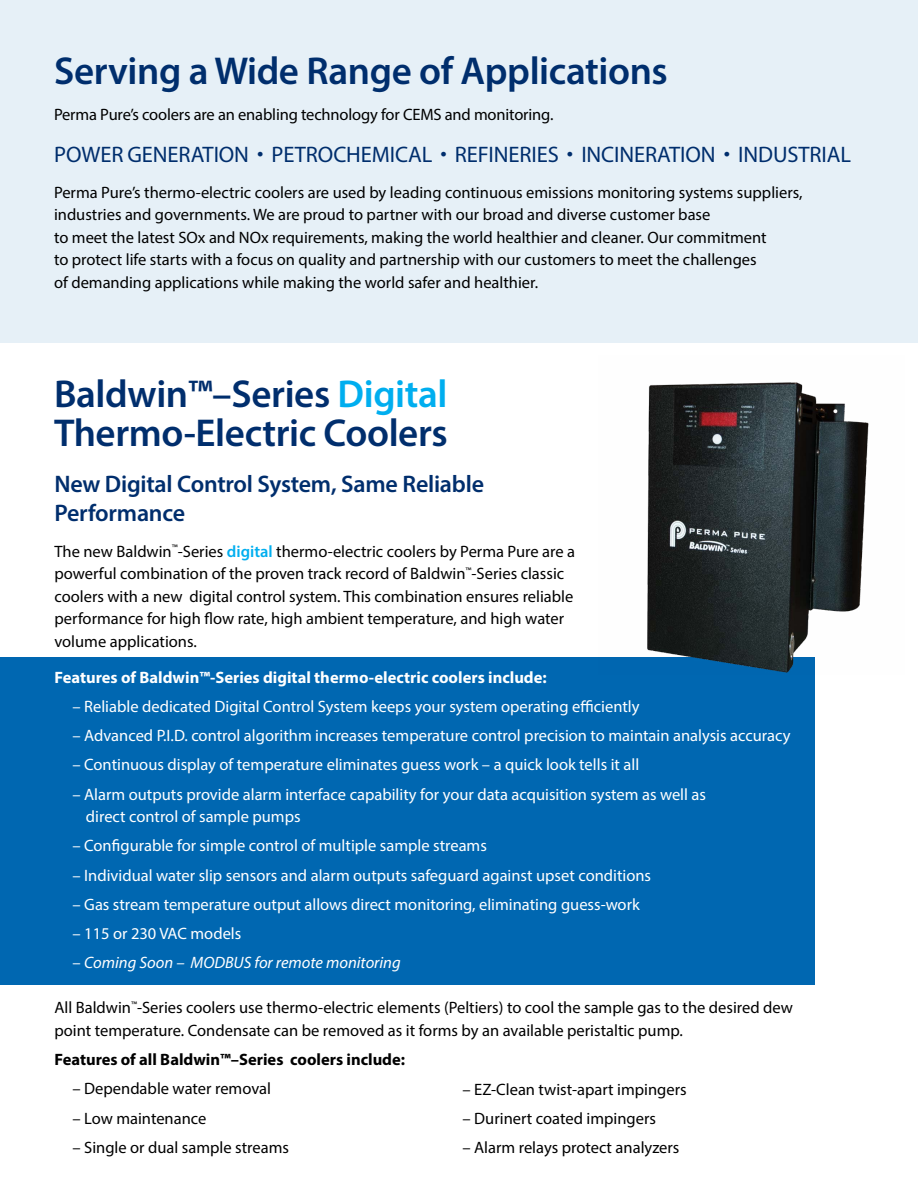
<style>
.page{position:relative;width:918px;height:1188px;background:#fff}
.page>*{position:absolute;margin:0;border:0;box-sizing:border-box;transform-origin:0 0}
.t1{font:600 39px/39px "Myriad Pro";letter-spacing:-.01em;color:#002e6d}
.t2{font:600 24px/28.5px "Myriad Pro";letter-spacing:-.01em;color:#002e6d}
.t3{font:22.5px "Myriad Pro";letter-spacing:-.005em;color:#002e6d}
.t4{font:16.5px/22.5px "Myriad Pro";color:#000}
.t5{font:16.5px/22.5px "Myriad Pro";color:#fff}
.t6{font:700 16.5px "Myriad Pro";color:#fff}
.t7{font:700 16.5px "Myriad Pro";color:#000}
.t8{font:italic 16.5px "Myriad Pro";color:#fff}
.s1{color:#00aeef}
.s2{font-weight:600;color:#00aeef}
.s3{font-style:normal}
</style>
<div class="page">
<div style="left:0;top:658px;width:814px;height:327px;background:#0067b1"></div>
<div style="left:0;top:0;width:918px;height:343px;background:#e6f0f7"></div>
<img style="left:598px;top:382px;width:271px;height:293px">
<h1 class="t1" style="left:54px;top:50px;width:615px">Serving a Wide Range of Applications</h1>
<p class="t4" style="left:54px;top:103px;width:501px">Perma Pure’s coolers are an enabling technology for CEMS and monitoring.</p>
<h3 class="t3" style="left:54px;top:140px;width:798px">POWER GENERATION • PETROCHEMICAL • REFINERIES • INCINERATION • INDUSTRIAL</h3>
<p class="t4" style="left:54px;top:181px;width:750px">Perma Pure’s thermo-electric coolers are used by leading continuous emissions monitoring systems suppliers, industries and governments. We are proud to partner with our broad and diverse customer base<br>to meet the latest SOx and NOx requirements, making the world healthier and cleaner. Our commitment<br>to protect life starts with a focus on quality and partnership with our customers to meet the challenges<br>of demanding applications while making the world safer and healthier.</p>
<h1 class="t1" style="left:54px;top:374px;width:395px">Baldwin™–Series <span class="s1">Digital<br></span>Thermo-Electric Coolers</h1>
<h2 class="t2" style="left:54px;top:469px;width:431px">New Digital Control System, Same Reliable<br>Performance</h2>
<p class="t4" style="left:54px;top:540px;width:522px">The new Baldwin<sup>™</sup>-Series <span class="s2">digital</span> thermo-electric coolers by Perma Pure are a powerful combination of the proven track record of Baldwin<sup>™</sup>-Series classic coolers with a new digital control system. This combination ensures reliable performance for high flow rate, high ambient temperature, and high water volume applications.</p>
<p class="t6" style="left:54px;top:666px;width:494px">Features of Baldwin™-Series digital thermo-electric coolers include:</p>
<p class="t5" style="left:72px;top:695px;width:569px">– Reliable dedicated Digital Control System keeps your system operating efficiently</p>
<p class="t5" style="left:72px;top:724px;width:720px">– Advanced P.I.D. control algorithm increases temperature control precision to maintain analysis accuracy</p>
<p class="t5" style="left:72px;top:753px;width:568px">– Continuous display of temperature eliminates guess work – a quick look tells it all</p>
<p class="t5" style="left:86px;top:783px;width:622px;text-indent:-13px">– Alarm outputs provide alarm interface capability for your data acquisition system as well as direct control of sample pumps</p>
<p class="t5" style="left:72px;top:834px;width:416px">– Configurable for simple control of multiple sample streams</p>
<p class="t5" style="left:72px;top:864px;width:580px">– Individual water slip sensors and alarm outputs safeguard against upset conditions</p>
<p class="t5" style="left:72px;top:893px;width:569px">– Gas stream temperature output allows direct monitoring, eliminating guess-work</p>
<p class="t5" style="left:72px;top:922px;width:170px">– 115 or 230 VAC models</p>
<p class="t8" style="left:72px;top:953px;width:330px"><span class="s3">–</span> Coming Soon – MODBUS for remote monitoring</p>
<p class="t4" style="left:54px;top:996px;width:740px">All Baldwin<sup>™</sup>-Series coolers use thermo-electric elements (Peltiers) to cool the sample gas to the desired dew point temperature. Condensate can be removed as it forms by an available peristaltic pump.</p>
<p class="t7" style="left:54px;top:1049px;width:352px">Features of all Baldwin™–Series coolers include:</p>
<p class="t4" style="left:72px;top:1077px;width:200px">– Dependable water removal</p>
<p class="t4" style="left:72px;top:1107px;width:136px">– Low maintenance</p>
<p class="t4" style="left:72px;top:1136px;width:218px">– Single or dual sample streams</p>
<p class="t4" style="left:462px;top:1078px;width:226px">– EZ-Clean twist-apart impingers</p>
<p class="t4" style="left:462px;top:1107px;width:195px">– Durinert coated impingers</p>
<p class="t4" style="left:462px;top:1136px;width:219px">– Alarm relays protect analyzers</p>
</div>
